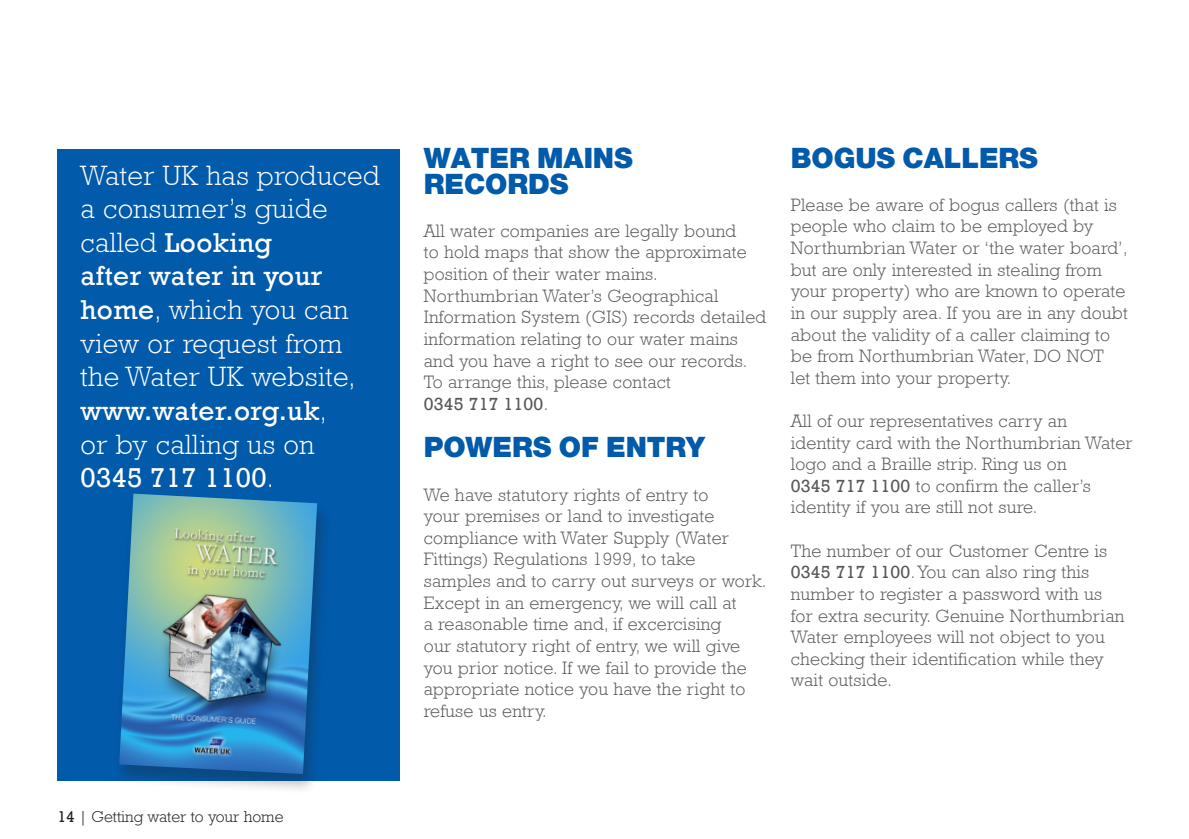
<style>
.page{position:relative;width:1189px;height:839px;background:#fff}
.page>*{position:absolute;margin:0;border:0;box-sizing:border-box;transform-origin:0 0}
.t1{font:300 28px/33.6px "Rockwell";letter-spacing:.015em;color:#fff}
.t2{font:28px "Rockwell";letter-spacing:.015em;color:#fff}
.t3{font:28px "Helvetica Neue Black WHAM";letter-spacing:-.005em;color:#015aaa}
.t4{font:300 18px/21.6px "Rockwell";letter-spacing:.015em;color:#57585a}
.t5{font:18px "Rockwell";letter-spacing:.015em;color:#57585a}
.t6{font:300 16px "Rockwell";color:#231f20}
.s1{font-weight:400}
.s2{font-weight:300}
</style>
<div class="page">
<div style="left:57px;top:149px;width:343px;height:632px;background:#015aaa"></div>
<div style="left:113px;top:494px;width:219px;height:301px;background:#231f20;opacity:.3"></div>
<img style="left:119px;top:493px;width:198px;height:281px">
<p class="t1" style="left:80px;top:158px;width:301px">Water UK has produced a consumer’s guide called <span class="s1">Looking</span></p>
<p class="t2" style="left:80px;top:260px;width:244px">after water in your</p>
<p class="t1" style="left:80px;top:292px;width:269px"><span class="s1">home</span>, which you can view or request from</p>
<p class="t1" style="left:80px;top:360px;width:276px">the Water UK website,</p>
<p class="t2" style="left:80px;top:394px;width:248px">www.water.org.uk<span class="s2">,</span></p>
<p class="t1" style="left:80px;top:427px;width:235px">or by calling us on</p>
<p class="t2" style="left:80px;top:461px;width:195px">0345 717 1100<span class="s2">.</span></p>
<p class="t6" style="left:58px;top:807px;width:228px"><span class="s1">14</span> | Getting water to your home</p>
<p class="t3" style="left:424px;top:141px;width:210px">WATER MAINS</p>
<p class="t3" style="left:424px;top:167px;width:146px">RECORDS</p>
<p class="t4" style="left:424px;top:220px;width:324px">All water companies are legally bound to hold maps that show the approximate position of their water mains.</p>
<p class="t4" style="left:424px;top:284px;width:344px">Northumbrian Water’s Geographical Information System (GIS) records detailed information relating to our water mains and you have a right to see our records.</p>
<p class="t4" style="left:424px;top:371px;width:249px">To arrange this, please contact</p>
<p class="t5" style="left:424px;top:393px;width:126px">0345 717 1100<span class="s2">.</span></p>
<p class="t3" style="left:424px;top:430px;width:282px">POWERS OF ENTRY</p>
<p class="t4" style="left:424px;top:483px;width:286px">We have statutory rights of entry to</p>
<p class="t4" style="left:424px;top:505px;width:292px">your premises or land to investigate</p>
<p class="t4" style="left:424px;top:526px;width:307px">compliance with Water Supply (Water</p>
<p class="t4" style="left:424px;top:548px;width:273px">Fittings) Regulations 1999, to take</p>
<p class="t4" style="left:424px;top:570px;width:344px">samples and to carry out surveys or work.<br>Except in an emergency, we will call at<br>a reasonable time and, if excercising<br>our statutory right of entry, we will give you prior notice. If we fail to provide the appropriate notice you have the right to refuse us entry.</p>
<p class="t3" style="left:790px;top:141px;width:249px">BOGUS CALLERS</p>
<p class="t4" style="left:790px;top:194px;width:328px">Please be aware of bogus callers (that is people who claim to be employed by</p>
<p class="t4" style="left:790px;top:237px;width:339px">Northumbrian Water or ‘the water board’, but are only interested in stealing from your property) who are known to operate in our supply area. If you are in any doubt about the validity of a caller claiming to be from Northumbrian Water, DO NOT</p>
<p class="t4" style="left:790px;top:366px;width:222px">let them into your property.</p>
<p class="t4" style="left:790px;top:410px;width:278px">All of our representatives carry an</p>
<p class="t4" style="left:790px;top:431px;width:343px">identity card with the Northumbrian Water logo and a Braille strip. Ring us on</p>
<p class="t4" style="left:790px;top:474px;width:301px"><span class="s1">0345 717 1100</span> to confirm the caller’s identity if you are still not sure.</p>
<p class="t4" style="left:790px;top:539px;width:335px">The number of our Customer Centre is <span class="s1">0345 717 1100</span>. You can also ring this number to register a password with us for extra security. Genuine Northumbrian Water employees will not object to you checking their identification while they wait outside.</p>
</div>
